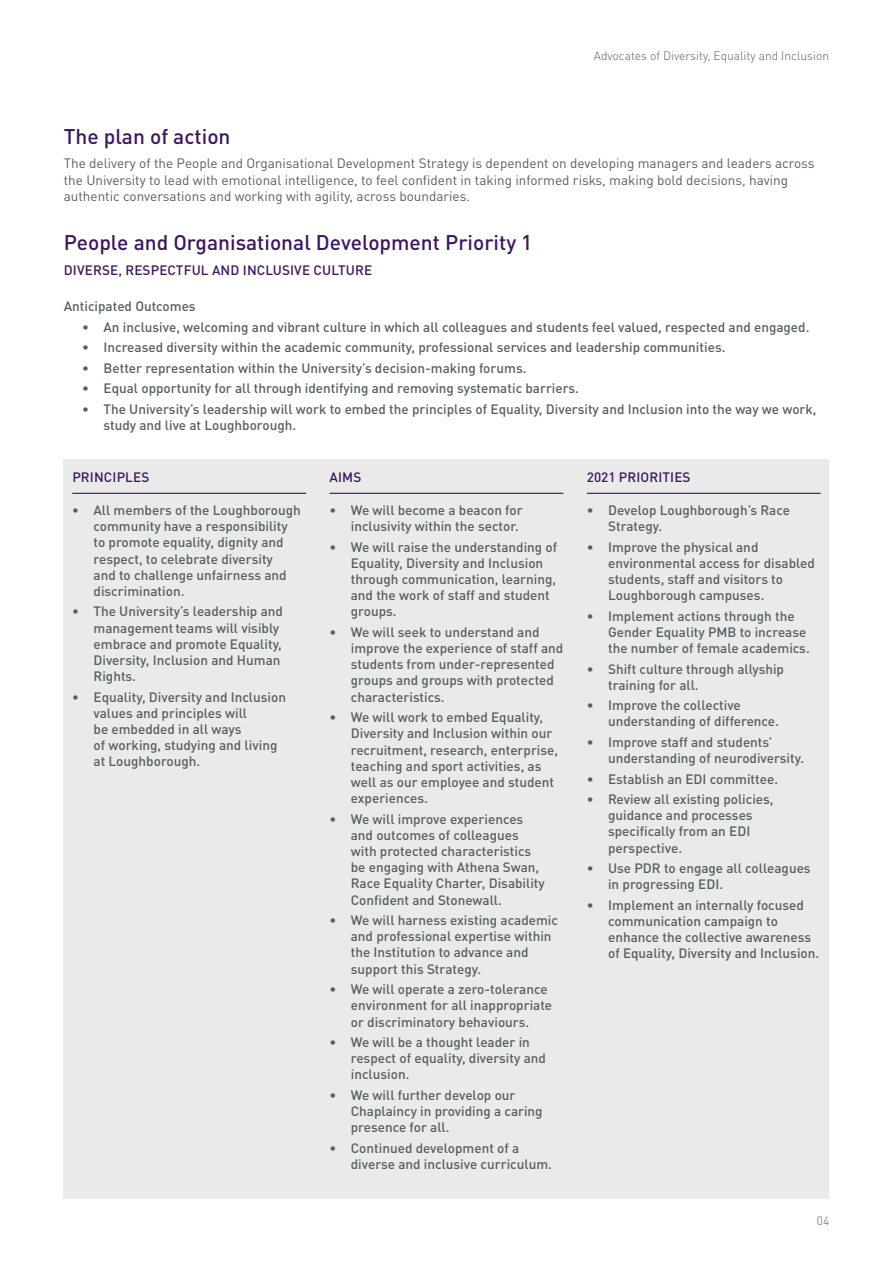
<style>
.page{position:relative;width:893px;height:1263px;background:#fff}
.page>*{position:absolute;margin:0;border:0;box-sizing:border-box;transform-origin:0 0}
.t1{font:500 21px "DINOT";color:#3c175c}
.t2{font:500 13.5px/16.2px "DINOT";color:#575e62}
.t3{font:13.5px/16.2px "DINOT";color:#575e62}
.t4{font:500 13.5px "DINOT";letter-spacing:.01em;color:#3c175c}
.t5{font:300 12px "DINOT";color:#575e62}
</style>
<div class="page">
<div style="left:64px;top:459px;width:765px;height:740px;background:#eaeaea"></div>
<hr style="left:72px;top:493px;width:234px;height:1px;background:#3c175c">
<hr style="left:330px;top:493px;width:233px;height:1px;background:#3c175c">
<hr style="left:587px;top:493px;width:234px;height:1px;background:#3c175c">
<p class="t5" style="left:594px;top:48px;width:237px">Advocates of Diversity, Equality and Inclusion</p>
<h1 class="t1" style="left:64px;top:123px;width:168px">The plan of action</h1>
<p class="t3" style="left:64px;top:155px;width:752px">The delivery of the People and Organisational Development Strategy is dependent on developing managers and leaders across the University to lead with emotional intelligence, to feel confident in taking informed risks, making bold decisions, having authentic conversations and working with agility, across boundaries.</p>
<h1 class="t1" style="left:64px;top:229px;width:470px">People and Organisational Development Priority 1</h1>
<p class="t4" style="left:64px;top:261px;width:310px">DIVERSE, RESPECTFUL AND INCLUSIVE CULTURE</p>
<p class="t2" style="left:64px;top:298px;width:133px">Anticipated Outcomes</p>
<p class="t2" style="left:82px;top:318px;width:729px">• An inclusive, welcoming and vibrant culture in which all colleagues and students feel valued, respected and engaged.</p>
<p class="t2" style="left:82px;top:339px;width:645px">• Increased diversity within the academic community, professional services and leadership communities.</p>
<p class="t2" style="left:82px;top:359px;width:446px">• Better representation within the University’s decision-making forums.</p>
<p class="t2" style="left:82px;top:380px;width:498px">• Equal opportunity for all through identifying and removing systematic barriers.</p>
<p class="t2" style="left:104px;top:400px;width:715px;text-indent:-21px">• The University’s leadership will work to embed the principles of Equality, Diversity and Inclusion into the way we work, study and live at Loughborough.</p>
<p class="t4" style="left:72px;top:469px;width:79px">PRINCIPLES</p>
<p class="t4" style="left:330px;top:469px;width:33px">AIMS</p>
<p class="t4" style="left:587px;top:469px;width:105px">2021 PRIORITIES</p>
<p class="t2" style="left:94px;top:502px;width:209px;text-indent:-21px">• All members of the Loughborough community have a responsibility to promote equality, dignity and respect, to celebrate diversity<br>and to challenge unfairness and discrimination.</p>
<p class="t2" style="left:94px;top:603px;width:191px;text-indent:-21px">• The University’s leadership and managementteams will visibly embrace and promote Equality,<br>Diversity, Inclusion and Human<br>Rights.</p>
<p class="t2" style="left:94px;top:688px;width:194px;text-indent:-21px">• Equality, Diversity and Inclusion values and principles will<br>be embedded in all ways<br>of working, studying and living at Loughborough.</p>
<p class="t2" style="left:330px;top:502px;width:195px;text-align:right">• We will become a beacon for inclusivity within the sector.</p>
<p class="t2" style="left:351px;top:538px;width:208px;text-indent:-21px">• We will raise the understanding of<br>Equality, Diversity and Inclusion through communication, learning, and the work of staff and student groups.</p>
<p class="t2" style="left:351px;top:624px;width:214px;text-indent:-21px">• We will seek to understand and improve the experience of staff and students from under-represented groups and groups with protected characteristics.</p>
<p class="t2" style="left:351px;top:709px;width:209px;text-indent:-21px">• We will work to embed Equality,<br>Diversity and Inclusion within our recruitment, research, enterprise, teaching and sport activities, as well as our employee and student experiences.</p>
<p class="t2" style="left:351px;top:810px;width:196px;text-indent:-21px">• We will improve experiences and outcomes of colleagues with protected characteristics be engaging with Athena Swan,<br>Race Equality Charter, Disability<br>Confident and Stonewall.</p>
<p class="t2" style="left:351px;top:912px;width:209px;text-indent:-21px">• We will harness existing academic and professional expertise within the Institution to advance and support this Strategy.</p>
<p class="t2" style="left:351px;top:981px;width:203px;text-indent:-21px">• We will operate a zero-tolerance environment for all inappropriate or discriminatory behaviours.</p>
<p class="t2" style="left:351px;top:1034px;width:197px;text-indent:-21px">• We will be a thought leader in respect of equality, diversity and inclusion.</p>
<p class="t2" style="left:351px;top:1086px;width:193px;text-indent:-21px">• We will further develop our<br>Chaplaincy in providing a caring presence for all.</p>
<p class="t2" style="left:351px;top:1139px;width:203px;text-indent:-21px">• Continued development of a diverse and inclusive curriculum.</p>
<p class="t2" style="left:608px;top:502px;width:183px;text-indent:-21px">• Develop Loughborough’s Race<br>Strategy.</p>
<p class="t2" style="left:608px;top:538px;width:208px;text-indent:-21px">• Improve the physical and environmental access for disabled students, staff and visitors to<br>Loughborough campuses.</p>
<p class="t2" style="left:608px;top:607px;width:203px;text-indent:-21px">• Implement actions through the<br>Gender Equality PMB to increase the number of female academics.</p>
<p class="t2" style="left:608px;top:660px;width:178px;text-indent:-21px">• Shift culture through allyship training for all.</p>
<p class="t2" style="left:608px;top:697px;width:172px;text-indent:-21px">• Improve the collective understanding of difference.</p>
<p class="t2" style="left:608px;top:733px;width:198px;text-indent:-21px">• Improve staff and students’ understanding of neurodiversity.</p>
<p class="t2" style="left:587px;top:770px;width:193px">• Establish an EDI committee.</p>
<p class="t2" style="left:608px;top:791px;width:167px;text-indent:-21px">• Review all existing policies, guidance and processes specifically from an EDI perspective.</p>
<p class="t2" style="left:608px;top:860px;width:204px;text-indent:-21px">• Use PDR to engage all colleagues in progressing EDI.</p>
<p class="t2" style="left:608px;top:896px;width:213px;text-indent:-21px">• Implement an internally focused communication campaign to enhance the collective awareness of Equality, Diversity and Inclusion.</p>
<p class="t5" style="left:817px;top:1213px;width:14px">04</p>
</div>
